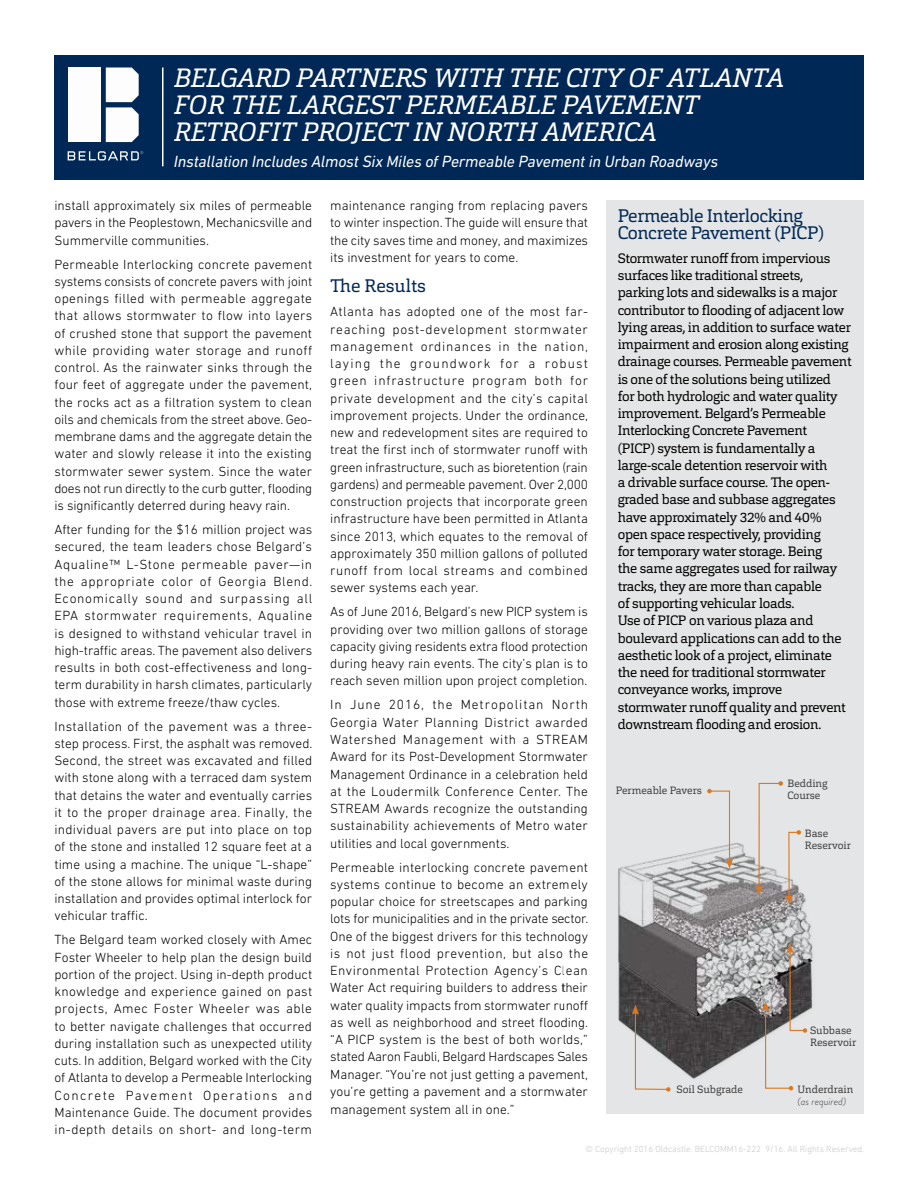
<style>
.page{position:relative;width:918px;height:1188px;background:#fff}
.page>*{position:absolute;margin:0;border:0;box-sizing:border-box;transform-origin:0 0}
.t1{font:italic 26.25px/27px "Cargan";color:#fff}
.t2{font:18px/17.2px "Cargan";letter-spacing:-.02em;color:#002856}
.t3{font:18px "Cargan";color:#002856}
.t4{font:italic 16.5px "DIN Next W1 G";letter-spacing:-.01em;color:#fff}
.t5{font:300 13.5px/17.2px "DIN Next W1 G";color:#000;text-align:justify}
.t6{font:13.5px/17.2px "Cargan";letter-spacing:-.02em;color:#000}
.t7{font:10.5px/12.6px "Cargan";color:#414142}
.t8{font:italic 300 10.5px "Brandon Grotesque";color:#414142}
.t9{font:300 9px "DIN Next W1 G";color:#c7c8ca}
</style>
<div class="page">
<div style="left:606px;top:200px;width:258px;height:914px;background:#e4e5e6"></div>
<div style="left:54px;top:55px;width:810px;height:124px;background:#002856"></div>
<hr style="left:162px;top:68px;width:2px;height:98px;background:#fff">
<svg style="left:106px;top:68px;width:33px;height:74px;background:#dfe4ea"></svg>
<div style="left:68px;top:68px;width:33px;height:74px;background:#fdfdfe"></div>
<svg style="left:68px;top:151px;width:75px;height:9px"></svg>
<img style="left:618px;top:843px;width:195px;height:236px">
<svg style="left:632px;top:1005px;width:39px;height:87px"></svg>
<svg style="left:707px;top:789px;width:26px;height:80px"></svg>
<svg style="left:755px;top:781px;width:46px;height:124px"></svg>
<svg style="left:762px;top:943px;width:45px;height:147px"></svg>
<h1 class="t1" style="left:174px;top:65px;width:612px">BELGARD PARTNERS WITH THE CITY OF ATLANTA<br>FOR THE LARGEST PERMEABLE PAVEMENT<br>RETROFIT PROJECT IN NORTH AMERICA</h1>
<p class="t4" style="left:174px;top:152px;width:546px">Installation Includes Almost Six Miles of Permeable Pavement in Urban Roadways</p>
<p class="t5" style="left:54px;top:197px;width:259px">install approximately six miles of permeable pavers in the Peoplestown, Mechanicsville and Summerville communities.</p>
<p class="t5" style="left:54px;top:255px;width:259px">Permeable Interlocking concrete pavement systems consists of concrete pavers with joint openings filled with permeable aggregate that allows stormwater to flow into layers of crushed stone that support the pavement while providing water storage and runoff control. As the rainwater sinks through the four feet of aggregate under the pavement, the rocks act as a filtration system to clean oils and chemicals from the street above. Geo&shy;membrane dams and the aggregate detain the water and slowly release it into the existing stormwater sewer system. Since the water does not run directly to the curb gutter, flooding is significantly deterred during heavy rain.</p>
<p class="t5" style="left:54px;top:521px;width:260px">After funding for the $16 million project was secured, the team leaders chose Belgard’s Aqualine™ L-Stone permeable paver—in the appropriate color of Georgia Blend.<br>Economically sound and surpassing all EPA stormwater requirements, Aqualine is designed to withstand vehicular travel in high-traffic areas. The pavement also delivers results in both cost-effectiveness and long&shy;term durability in harsh climates, particularly those with extreme freeze/thaw cycles.</p>
<p class="t5" style="left:54px;top:717px;width:260px">Installation of the pavement was a three&shy;step process. First, the asphalt was removed.<br>Second, the street was excavated and filled with stone along with a terraced dam system that detains the water and eventually carries it to the proper drainage area. Finally, the individual pavers are put into place on top of the stone and installed 12 square feet at a time using a machine. The unique “L-shape” of the stone allows for minimal waste during installation and provides optimal interlock for vehicular traffic.</p>
<p class="t5" style="left:54px;top:931px;width:259px">The Belgard team worked closely with Amec Foster Wheeler to help plan the design build portion of the project. Using in-depth product knowledge and experience gained on past projects, Amec Foster Wheeler was able to better navigate challenges that occurred during installation such as unexpected utility cuts. In addition, Belgard worked with the City of Atlanta to develop a Permeable Interlocking Concrete Pavement Operations and Maintenance Guide. The document provides in-depth details on short- and long-term</p>
<p class="t5" style="left:330px;top:197px;width:259px">maintenance ranging from replacing pavers to winter inspection. The guide will ensure that the city saves time and money, and maximizes its investment for years to come.</p>
<h2 class="t3" style="left:330px;top:275px;width:97px">The Results</h2>
<p class="t5" style="left:330px;top:303px;width:259px">Atlanta has adopted one of the most far&shy;reaching post-development stormwater management ordinances in the nation, laying the groundwork for a robust green infrastructure program both for private development and the city’s capital improvement projects. Under the ordinance, new and redevelopment sites are required to treat the first inch of stormwater runoff with green infrastructure, such as bioretention (rain gardens) and permeable pavement. Over 2,000 construction projects that incorporate green infrastructure have been permitted in Atlanta since 2013, which equates to the removal of approximately 350 million gallons of polluted runoff from local streams and combined sewer systems each year.</p>
<p class="t5" style="left:330px;top:603px;width:259px">As of June 2016, Belgard’s new PICP system is providing over two million gallons of storage capacity giving residents extra flood protection during heavy rain events. The city’s plan is to reach seven million upon project completion.</p>
<p class="t5" style="left:330px;top:696px;width:259px">In June 2016, the Metropolitan North Georgia Water Planning District awarded Watershed Management with a STREAM Award for its Post-Development Stormwater Management Ordinance in a celebration held at the Loudermilk Conference Center. The STREAM Awards recognize the outstanding sustainability achievements of Metro water utilities and local governments.</p>
<p class="t5" style="left:330px;top:858px;width:260px">Permeable interlocking concrete pavement systems continue to become an extremely popular choice for streetscapes and parking lots for municipalities and in the private sector.<br>One of the biggest drivers for this technology is not just flood prevention, but also the Environmental Protection Agency’s Clean Water Act requiring builders to address their water quality impacts from stormwater runoff as well as neighborhood and street flooding. “A PICP system is the best of both worlds,” stated Aaron Faubli, Belgard Hardscapes Sales Manager. “You’re not just getting a pavement, you’re getting a pavement and a stormwater management system all in one.”</p>
<p class="t9" style="left:585px;top:1143px;width:280px">© Copyright 2016 Oldcastle. BELCOMM16-222 9/16. All Rights Reserved.</p>
<h2 class="t2" style="left:618px;top:207px;width:208px">Permeable Interlocking<br>Concrete Pavement (PICP)</h2>
<p class="t6" style="left:618px;top:250px;width:235px">Stormwater runoff from impervious surfaces like traditional streets, parking lots and sidewalks is a major contributor to flooding of adjacent low lying areas, in addition to surface water impairment and erosion along existing drainage courses. Permeable pavement is one of the solutions being utilized<br>for both hydrologic and water quality improvement. Belgard’s Permeable Interlocking Concrete Pavement<br>(PICP) system is fundamentally a large-scale detention reservoir with<br>a drivable surface course. The open&shy;graded base and subbase aggregates have approximately 32% and 40% open space respectively, providing<br>for temporary water storage. Being<br>the same aggregates used for railway tracks, they are more than capable<br>of supporting vehicular loads.<br>Use of PICP on various plaza and boulevard applications can add to the aesthetic look of a project, eliminate the need for traditional stormwater conveyance works, improve stormwater runoff quality and prevent downstream flooding and erosion.</p>
<p class="t7" style="left:788px;top:777px;width:42px">Bedding<br>Course</p>
<p class="t7" style="left:616px;top:784px;width:88px">Permeable Pavers</p>
<p class="t7" style="left:805px;top:827px;width:48px">Base<br>Reservoir</p>
<p class="t7" style="left:810px;top:1024px;width:48px">Subbase<br>Reservoir</p>
<p class="t7" style="left:676px;top:1083px;width:68px">Soil Subgrade</p>
<p class="t7" style="left:798px;top:1083px;width:57px">Underdrain</p>
<p class="t8" style="left:798px;top:1095px;width:50px">(as required)</p>
</div>
